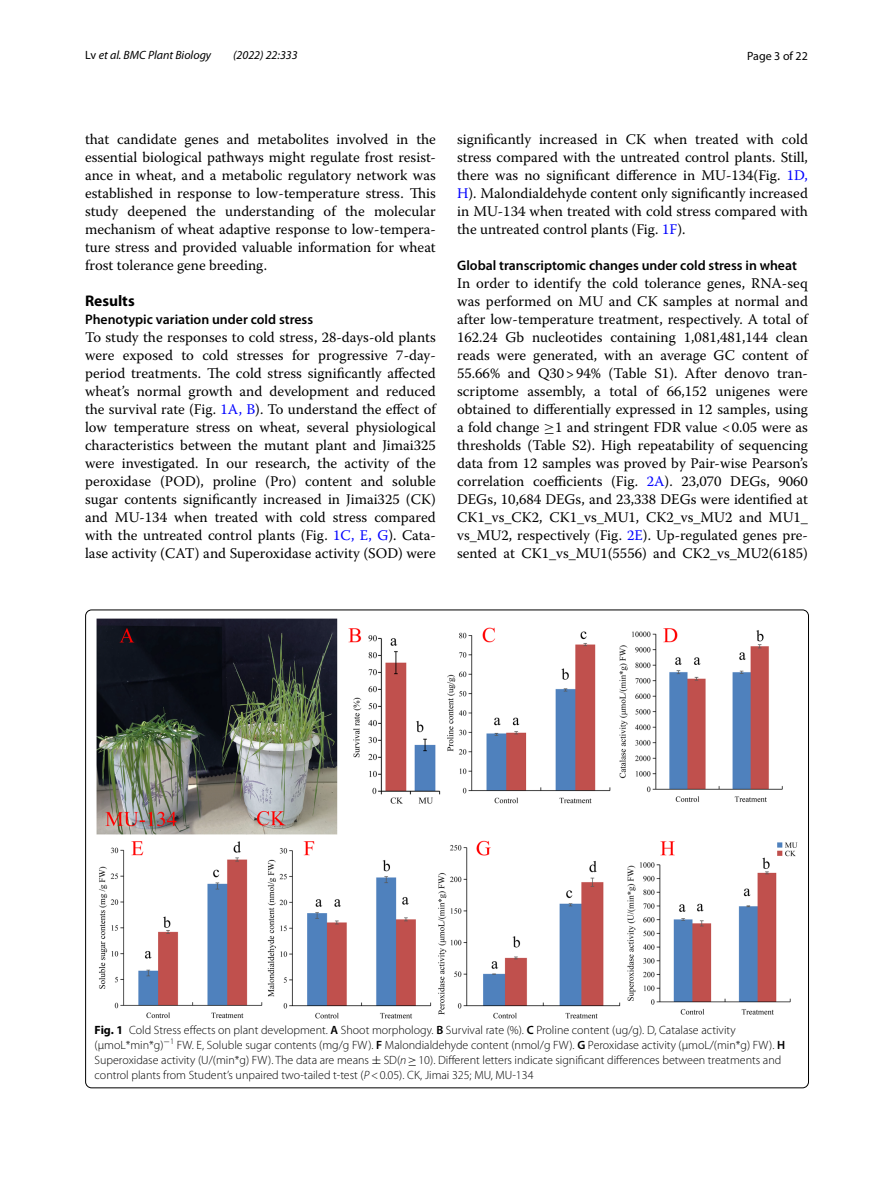
<style>
.page{position:relative;width:893px;height:1187px;background:#fff}
.page>*{position:absolute;margin:0;border:0;box-sizing:border-box;transform-origin:0 0}
.t1{font:700 15.45px "Myriad Pro";color:#000}
.t2{font:14.7px/18px "Warnock Pro";color:#000;text-align:justify}
.t3{font:600 13.8px "Myriad Pro";color:#000}
.t4{font:300 12px/15px "Myriad Pro";color:#000}
.t5{font:italic 12px "Myriad Pro";color:#000}
.t6{font:12px "Myriad Pro";color:#000}
.s1{font-style:normal}
.s2{color:#00f}
.s3{font-family:"MTSY"}
.s4{font-weight:700}
.s5{font-weight:600}
.s6{font-family:"MTSY";font-weight:400}
.s7{font-style:italic}
</style>
<div class="page">
<img style="left:97px;top:619px;width:700px;height:399px">
<p class="t5" style="left:85px;top:48px;width:128px"><span class="s1">Lv</span> et al. BMC Plant Biology</p>
<p class="t5" style="left:233px;top:48px;width:66px">(2022) 22:333</p>
<p class="t6" style="left:747px;top:48px;width:62px">Page 3 of 22</p>
<p class="t2" style="left:85px;top:130px;width:352px">that candidate genes and metabolites involved in the essential biological pathways might regulate frost resist&shy;ance in wheat, and a metabolic regulatory network was established in response to low-temperature stress. This study deepened the understanding of the molecular mechanism of wheat adaptive response to low-tempera&shy;ture stress and provided valuable information for wheat frost tolerance gene breeding.</p>
<p class="t1" style="left:85px;top:290px;width:51px">Results</p>
<p class="t3" style="left:85px;top:310px;width:230px">Phenotypic variation under cold stress</p>
<p class="t2" style="left:85px;top:328px;width:352px">To study the responses to cold stress, 28-days-old plants were exposed to cold stresses for progressive 7-day&shy;period treatments. The cold stress significantly affected wheat’s normal growth and development and reduced the survival rate (Fig. <span class="s2">1A, B</span>). To understand the effect of low temperature stress on wheat, several physiological characteristics between the mutant plant and Jimai325 were investigated. In our research, the activity of the peroxidase (POD), proline (Pro) content and soluble sugar contents significantly increased in Jimai325 (CK) and MU-134 when treated with cold stress compared with the untreated control plants (Fig. <span class="s2">1C, E, G</span>). Cata&shy;lase activity (CAT) and Superoxidase activity (SOD) were</p>
<p class="t2" style="left:457px;top:130px;width:352px">significantly increased in CK when treated with cold stress compared with the untreated control plants. Still, there was no significant difference in MU-134(Fig. <span class="s2">1D, H</span>). Malondialdehyde content only significantly increased in MU-134 when treated with cold stress compared with the untreated control plants (Fig. <span class="s2">1F</span>).</p>
<p class="t3" style="left:457px;top:256px;width:341px">Global transcriptomic changes under cold stress in wheat</p>
<p class="t2" style="left:457px;top:274px;width:352px">In order to identify the cold tolerance genes, RNA-seq was performed on MU and CK samples at normal and after low-temperature treatment, respectively. A total of 162.24 Gb nucleotides containing 1,081,481,144 clean reads were generated, with an average GC content of 55.66% and Q30&gt;94% (Table S1). After denovo tran&shy;scriptome assembly, a total of 66,152 unigenes were obtained to differentially expressed in 12 samples, using a fold change <span class="s3">≥</span>1 and stringent FDR value &lt;0.05 were as thresholds (Table S2). High repeatability of sequencing data from 12 samples was proved by Pair-wise Pearson’s correlation coefficients (Fig. <span class="s2">2A</span>). 23,070 DEGs, 9060<br>DEGs, 10,684 DEGs, and 23,338 DEGs were identified at CK1_vs_CK2, CK1_vs_MU1, CK2_vs_MU2 and MU1_ vs_MU2, respectively (Fig. <span class="s2">2E</span>). Up-regulated genes pre&shy;sented at CK1_vs_MU1(5556) and CK2_vs_MU2(6185)</p>
<p class="t4" style="left:95px;top:1022px;width:692px"><span class="s4">Fig. 1</span> Cold Stress effects on plant development. <span class="s5">A</span> Shoot morphology. <span class="s5">B</span> Survival rate (%). <span class="s5">C</span> Proline content (ug/g). D, Catalase activity (μmoL*min*g)<sup>−</sup><sup>1</sup> FW. E, Soluble sugar contents (mg/g FW). <span class="s5">F</span> Malondialdehyde content (nmol/g FW). <span class="s5">G</span> Peroxidase activity (μmoL/(min*g) FW). <span class="s5">H </span>Superoxidase activity (U/(min*g) FW). The data are means <span class="s6">±</span> SD(<span class="s7">n</span><span class="s6">≥</span>10). Different letters indicate significant differences between treatments and control plants from Student’s unpaired two-tailed t-test (<span class="s7">P</span>&lt;0.05). CK, Jimai 325; MU, MU-134</p>
</div>
